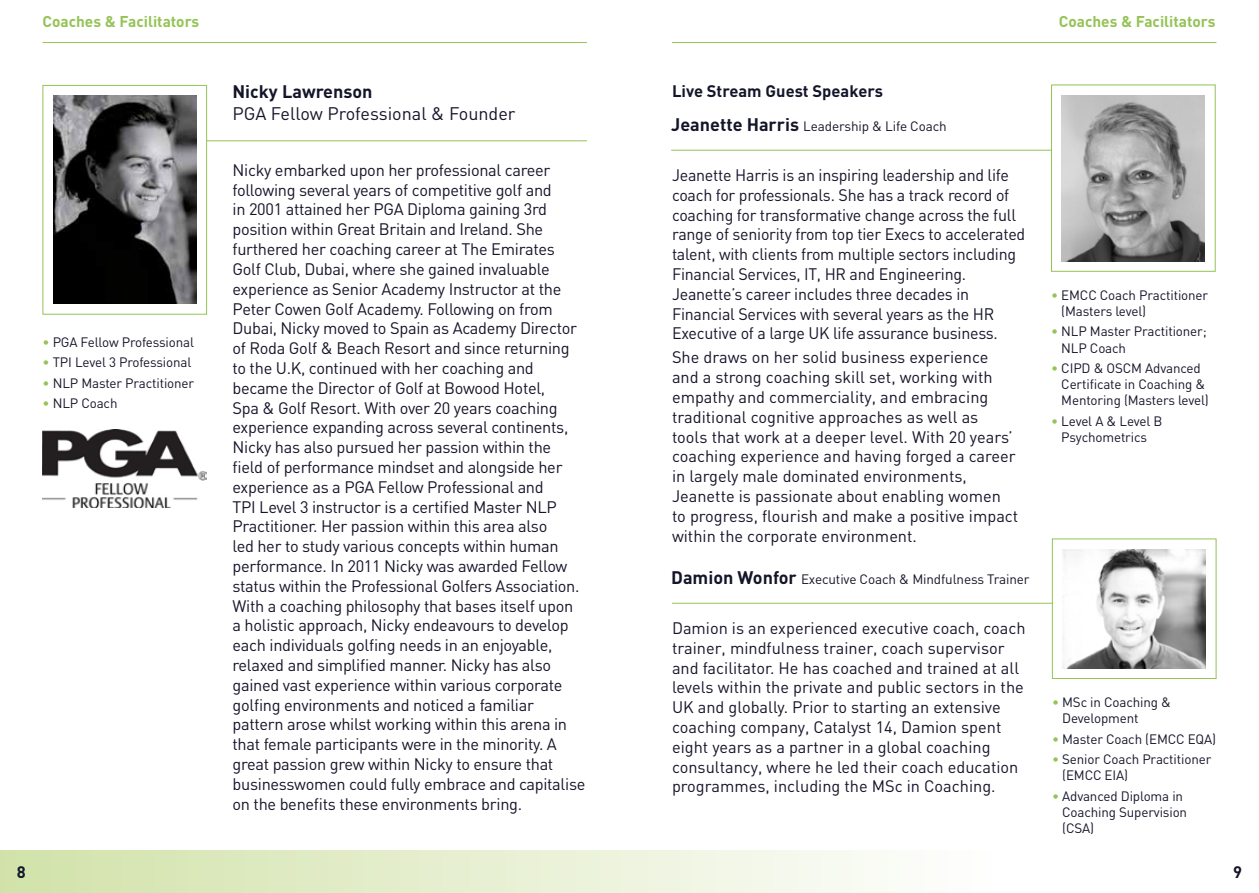
<style>
.page{position:relative;width:1259px;height:893px;background:#fff}
.page>*{position:absolute;margin:0;border:0;box-sizing:border-box;transform-origin:0 0}
.t1{font:18px "DIN";color:#15152a}
.t2{font:700 18px "DIN";color:#15152a}
.t3{font:16.5px/19.8px "DIN";letter-spacing:-.02em;color:#15152a}
.t4{font:16.5px/19.8px "DIN";color:#15152a}
.t5{font:700 16.5px "DIN";color:#15152a}
.t6{font:700 15.45px "DIN";color:#94c356}
.t7{font:13.5px/16.2px "DIN";letter-spacing:-.01em;color:#15152a}
.s1{color:#94c356}
.s2{font-weight:700;font-size:18px}
</style>
<div class="page">
<hr style="left:43px;top:42px;width:544px;height:1px;background:#94c356">
<hr style="left:672px;top:42px;width:544px;height:1px;background:#94c356">
<img style="left:43px;top:429px;width:164px;height:79px">
<hr style="left:207px;top:140px;width:380px;height:1px;background:#94c356">
<div style="left:43px;top:85px;width:164px;height:230px;border:1px solid #94c356"></div>
<img style="left:53px;top:96px;width:143px;height:207px">
<hr style="left:672px;top:603px;width:380px;height:1px;background:#94c356">
<hr style="left:671px;top:150px;width:380px;height:1px;background:#94c356">
<div style="left:1051px;top:85px;width:164px;height:187px;border:1px solid #94c356"></div>
<img style="left:1061px;top:95px;width:144px;height:166px">
<div style="left:1052px;top:538px;width:164px;height:141px;border:1px solid #94c356"></div>
<img style="left:1062px;top:549px;width:143px;height:119px">
<div style="left:0;top:850px;width:995px;height:43px;background:linear-gradient(to right,#d1e2a9,#fefefe)"></div>
<p class="t6" style="left:43px;top:11px;width:158px">Coaches &amp; Facilitators</p>
<p class="t7" style="left:43px;top:334px;width:153px"><span class="s1">•</span> PGA Fellow Professional</p>
<p class="t7" style="left:43px;top:354px;width:150px"><span class="s1">•</span> TPI Level 3 Professional</p>
<p class="t7" style="left:43px;top:374px;width:153px"><span class="s1">•</span> NLP Master Practitioner</p>
<p class="t7" style="left:43px;top:395px;width:76px"><span class="s1">•</span> NLP Coach</p>
<p class="t2" style="left:232px;top:80px;width:142px">Nicky Lawrenson</p>
<p class="t1" style="left:232px;top:102px;width:284px">PGA Fellow Professional &amp; Founder</p>
<p class="t3" style="left:232px;top:160px;width:354px">Nicky embarked upon her professional career following several years of competitive golf and<br>in 2001 attained her PGA Diploma gaining 3rd position within Great Britain and Ireland. She furthered her coaching career at The Emirates Golf Club, Dubai, where she gained invaluable experience as Senior Academy Instructor at the Peter Cowen Golf Academy. Following on from Dubai, Nicky moved to Spain as Academy Director of Roda Golf &amp; Beach Resort and since returning to the U.K, continued with her coaching and became the Director of Golf at Bowood Hotel,<br>Spa &amp; Golf Resort. With over 20 years coaching experience expanding across several continents, Nicky has also pursued her passion within the field of performance mindset and alongside her experience as a PGA Fellow Professional and<br>TPI Level 3 instructor is a certified Master NLP Practitioner. Her passion within this area also<br>led her to study various concepts within human performance. In 2011 Nicky was awarded Fellow status within the Professional Golfers Association.<br>With a coaching philosophy that bases itself upon a holistic approach, Nicky endeavours to develop each individuals golfing needs in an enjoyable, relaxed and simplified manner. Nicky has also gained vast experience within various corporate golfing environments and noticed a familiar pattern arose whilst working within this arena in that female participants were in the minority. A great passion grew within Nicky to ensure that businesswomen could fully embrace and capitalise on the benefits these environments bring.</p>
<p class="t6" style="left:1058px;top:11px;width:158px">Coaches &amp; Facilitators</p>
<p class="t5" style="left:672px;top:80px;width:213px">Live Stream Guest Speakers</p>
<p class="t7" style="left:671px;top:117px;width:277px"><span class="s2">Jeanette Harris</span> Leadership &amp; Life Coach</p>
<p class="t3" style="left:672px;top:165px;width:355px">Jeanette Harris is an inspiring leadership and life coach for professionals. She has a track record of coaching for transformative change across the full range of seniority from top tier Execs to accelerated talent, with clients from multiple sectors including Financial Services, IT, HR and Engineering.<br>Jeanette’s career includes three decades in Financial Services with several years as the HR Executive of a large UK life assurance business.</p>
<p class="t4" style="left:672px;top:347px;width:348px">She draws on her solid business experience and a strong coaching skill set, working with empathy and commerciality, and embracing traditional cognitive approaches as well as<br>tools that work at a deeper level. With 20 years’ coaching experience and having forged a career in largely male dominated environments, Jeanette is passionate about enabling women to progress, flourish and make a positive impact within the corporate environment.</p>
<p class="t7" style="left:671px;top:571px;width:360px"><span class="s2">Damion Wonfor</span> Executive Coach &amp; Mindfulness Trainer</p>
<p class="t4" style="left:672px;top:618px;width:355px">Damion is an experienced executive coach, coach trainer, mindfulness trainer, coach supervisor and facilitator. He has coached and trained at all levels within the private and public sectors in the UK and globally. Prior to starting an extensive coaching company, Catalyst 14, Damion spent eight years as a partner in a global coaching consultancy, where he led their coach education programmes, including the MSc in Coaching.</p>
<p class="t7" style="left:1061px;top:286px;width:148px;text-indent:-10px"><span class="s1">•</span> EMCC Coach Practitioner (Masters level)</p>
<p class="t7" style="left:1061px;top:323px;width:147px;text-indent:-10px"><span class="s1">•</span> NLP Master Practitioner;<br>NLP Coach</p>
<p class="t7" style="left:1061px;top:360px;width:149px;text-indent:-10px"><span class="s1">•</span> CIPD &amp; OSCM Advanced<br>Certificate in Coaching &amp;<br>Mentoring (Masters level)</p>
<p class="t7" style="left:1051px;top:413px;width:113px;text-align:center"><span class="s1">•</span> Level A &amp; Level B<br>Psychometrics</p>
<p class="t7" style="left:1062px;top:694px;width:110px;text-indent:-10px"><span class="s1">•</span> MSc in Coaching &amp;<br>Development</p>
<p class="t7" style="left:1052px;top:730px;width:166px"><span class="s1">•</span> Master Coach (EMCC EQA)</p>
<p class="t7" style="left:1062px;top:751px;width:151px;text-indent:-10px"><span class="s1">•</span> Senior Coach Practitioner (EMCC EIA)</p>
<p class="t7" style="left:1062px;top:787px;width:126px;text-indent:-10px"><span class="s1">•</span> Advanced Diploma in<br>Coaching Supervision (CSA)</p>
<p class="t5" style="left:17px;top:861px;width:10px">8</p>
<p class="t5" style="left:1233px;top:861px;width:10px">9</p>
</div>
